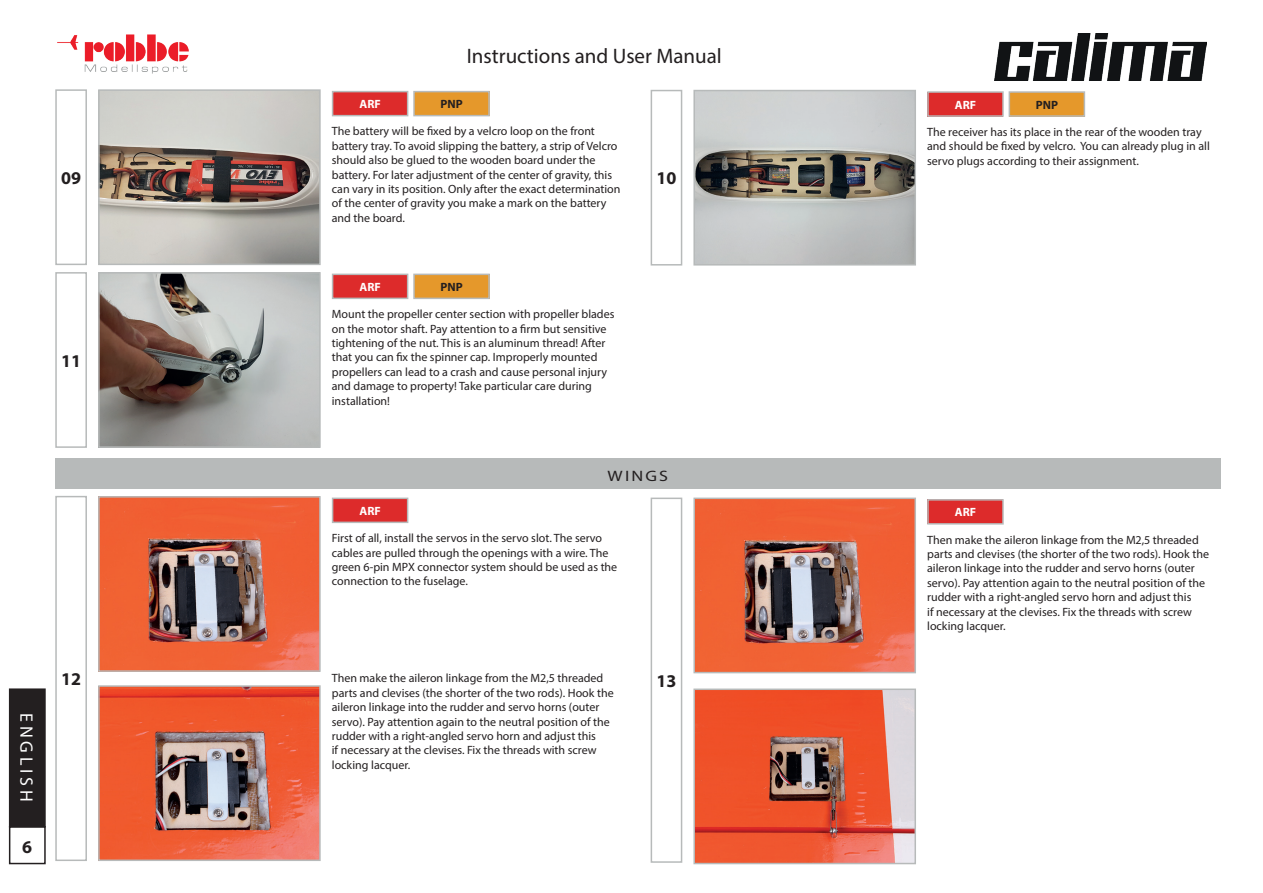
<style>
.page{position:relative;width:1263px;height:893px;background:#fff}
.page>*{position:absolute;margin:0;border:0;box-sizing:border-box;transform-origin:0 0}
.t1{font:21px "Myriad Pro";color:#231f20}
.t2{font:700 18px "Myriad Pro";color:#231f20}
.t3{font:18px "Myriad Pro";letter-spacing:.21em;color:#fff}
.t4{font:15.15px "Myriad Pro";letter-spacing:.12em;color:#231f20;scale:1.19 1}
.t5{font:12px/14.4px "Myriad Pro";color:#231f20}
.t6{font:700 12px "Myriad Pro";color:#fff}
.t7{font:700 12px "Myriad Pro";color:#231f20}
</style>
<div class="page">
<div style="left:10px;top:689px;width:35px;height:138px;background:#231f20"></div>
<div style="left:9px;top:688px;width:37px;height:139px;border:2px solid #231f20"></div>
<div style="left:9px;top:826px;width:37px;height:38px;border:2px solid #231f20"></div>
<img style="left:57px;top:34px;width:132px;height:40px">
<img style="left:995px;top:33px;width:211px;height:47px">
<div style="left:55px;top:458px;width:1165px;height:31px;background:#b7baba"></div>
<div style="left:55px;top:89px;width:32px;height:176px;border:2px solid #b7baba"></div>
<img style="left:101px;top:92px;width:217px;height:170px">
<div style="left:98px;top:89px;width:223px;height:176px;border:2px solid #b7baba"></div>
<div style="left:333px;top:92px;width:75px;height:24px;background:#dd2b2b"></div>
<div style="left:332px;top:91px;width:76px;height:25px;border:2px solid #b7baba"></div>
<div style="left:414px;top:92px;width:75px;height:24px;background:#e5982b"></div>
<div style="left:413px;top:91px;width:77px;height:25px;border:2px solid #b7baba"></div>
<div style="left:55px;top:272px;width:32px;height:176px;border:2px solid #b7baba"></div>
<img style="left:101px;top:275px;width:217px;height:170px">
<div style="left:98px;top:272px;width:223px;height:176px;border:2px solid #b7baba"></div>
<div style="left:333px;top:274px;width:75px;height:24px;background:#dd2b2b"></div>
<div style="left:332px;top:274px;width:76px;height:25px;border:2px solid #b7baba"></div>
<div style="left:414px;top:274px;width:75px;height:24px;background:#e5982b"></div>
<div style="left:413px;top:274px;width:77px;height:25px;border:2px solid #b7baba"></div>
<div style="left:55px;top:496px;width:32px;height:365px;border:2px solid #b7baba"></div>
<img style="left:101px;top:499px;width:217px;height:170px">
<div style="left:98px;top:496px;width:223px;height:176px;border:2px solid #b7baba"></div>
<div style="left:333px;top:498px;width:75px;height:24px;background:#dd2b2b"></div>
<div style="left:332px;top:498px;width:76px;height:25px;border:2px solid #b7baba"></div>
<div style="left:651px;top:90px;width:31px;height:176px;border:2px solid #b7baba"></div>
<img style="left:696px;top:93px;width:217px;height:170px">
<div style="left:693px;top:90px;width:223px;height:176px;border:2px solid #b7baba"></div>
<div style="left:928px;top:92px;width:75px;height:24px;background:#dd2b2b"></div>
<div style="left:927px;top:91px;width:77px;height:26px;border:2px solid #b7baba"></div>
<div style="left:1009px;top:92px;width:75px;height:24px;background:#e5982b"></div>
<div style="left:1008px;top:91px;width:77px;height:26px;border:2px solid #b7baba"></div>
<div style="left:651px;top:498px;width:31px;height:365px;border:2px solid #b7baba"></div>
<img style="left:696px;top:501px;width:217px;height:169px">
<div style="left:693px;top:498px;width:223px;height:175px;border:2px solid #b7baba"></div>
<div style="left:928px;top:500px;width:75px;height:24px;background:#dd2b2b"></div>
<div style="left:927px;top:499px;width:77px;height:26px;border:2px solid #b7baba"></div>
<img style="left:696px;top:691px;width:217px;height:170px">
<div style="left:693px;top:688px;width:223px;height:176px;border:2px solid #b7baba"></div>
<img style="left:101px;top:688px;width:217px;height:170px">
<div style="left:98px;top:685px;width:223px;height:176px;border:2px solid #b7baba"></div>
<h2 class="t2" style="left:61px;top:166px;width:21px">09</h2>
<h2 class="t2" style="left:61px;top:349px;width:21px">11</h2>
<h2 class="t3" style="left:38px;top:713px;width:90px;rotate:90deg">ENGLISH</h2>
<h2 class="t2" style="left:22px;top:835px;width:11px">6</h2>
<h2 class="t2" style="left:61px;top:667px;width:21px">12</h2>
<h1 class="t1" style="left:467px;top:43px;width:257px">Instructions and User Manual</h1>
<p class="t6" style="left:359px;top:96px;width:23px">ARF</p>
<p class="t7" style="left:440px;top:96px;width:24px">PNP</p>
<p class="t5" style="left:332px;top:124px;width:290px">The battery will be fixed by a velcro loop on the front battery tray. To avoid slipping the battery, a strip of Velcro should also be glued to the wooden board under the battery. For later adjustment of the center of gravity, this can vary in its position. Only after the exact determination of the center of gravity you make a mark on the battery and the board.</p>
<p class="t6" style="left:359px;top:279px;width:23px">ARF</p>
<p class="t7" style="left:440px;top:279px;width:24px">PNP</p>
<p class="t5" style="left:332px;top:307px;width:284px">Mount the propeller center section with propeller blades on the motor shaft. Pay attention to a firm but sensitive tightening of the nut. This is an aluminum thread! After that you can fix the spinner cap. Improperly mounted propellers can lead to a crash and cause personal injury and damage to property! Take particular care during installation!</p>
<h2 class="t2" style="left:656px;top:167px;width:21px">10</h2>
<p class="t4" style="left:608px;top:466px;width:52px">WINGS</p>
<p class="t6" style="left:359px;top:503px;width:23px">ARF</p>
<p class="t5" style="left:332px;top:531px;width:287px">First of all, install the servos in the servo slot. The servo cables are pulled through the openings with a wire. The green 6-pin MPX connector system should be used as the connection to the fuselage.</p>
<p class="t5" style="left:332px;top:671px;width:283px">Then make the aileron linkage from the M2,5 threaded parts and clevises (the shorter of the two rods). Hook the aileron linkage into the rudder and servo horns (outer servo). Pay attention again to the neutral position of the rudder with a right-angled servo horn and adjust this<br>if necessary at the clevises. Fix the threads with screw locking lacquer.</p>
<h2 class="t2" style="left:656px;top:669px;width:21px">13</h2>
<p class="t6" style="left:955px;top:97px;width:23px">ARF</p>
<p class="t7" style="left:1036px;top:97px;width:24px">PNP</p>
<p class="t5" style="left:927px;top:124px;width:284px">The receiver has its place in the rear of the wooden tray and should be fixed by velcro. You can already plug in all servo plugs according to their assignment.</p>
<p class="t6" style="left:955px;top:504px;width:23px">ARF</p>
<p class="t5" style="left:927px;top:532px;width:283px">Then make the aileron linkage from the M2,5 threaded parts and clevises (the shorter of the two rods). Hook the aileron linkage into the rudder and servo horns (outer servo). Pay attention again to the neutral position of the rudder with a right-angled servo horn and adjust this<br>if necessary at the clevises. Fix the threads with screw locking lacquer.</p>
</div>
